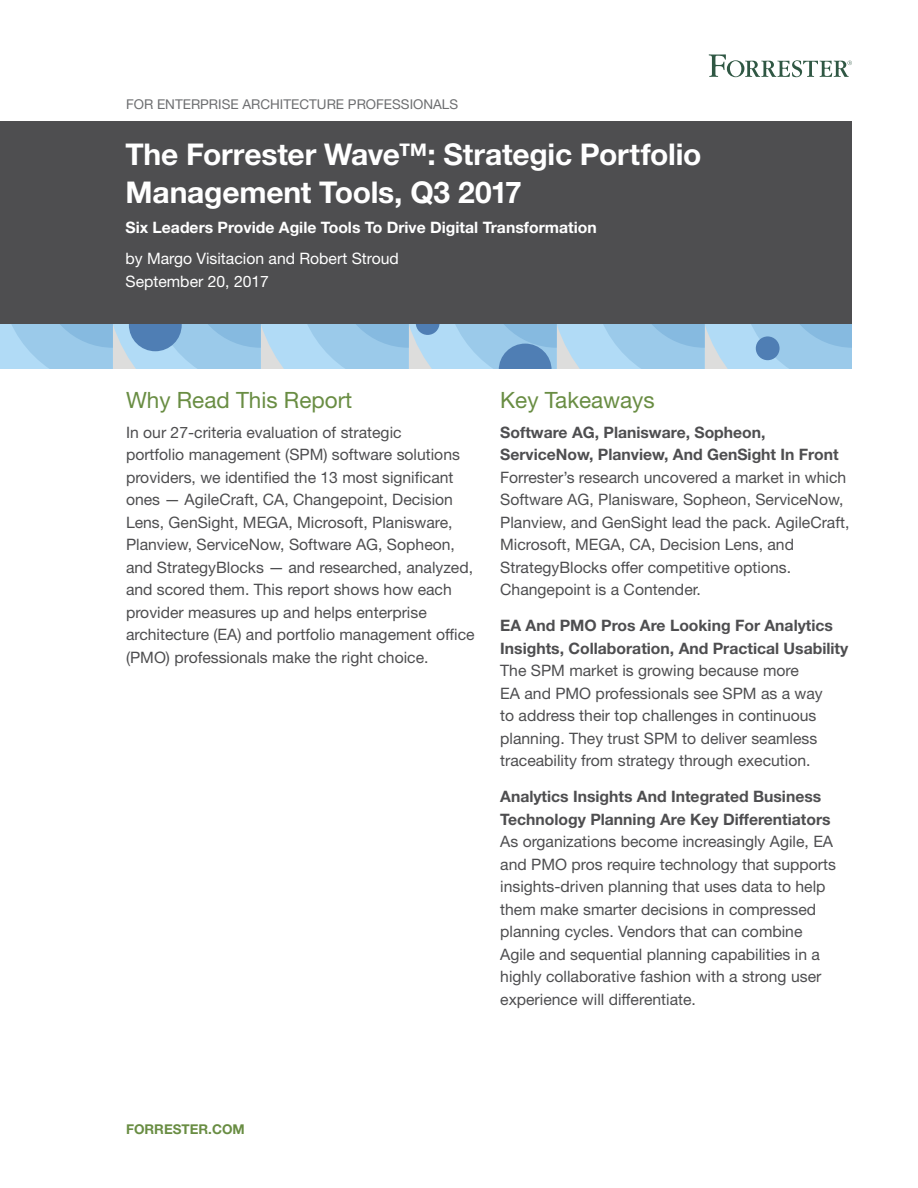
<style>
.page{position:relative;width:918px;height:1188px;background:#fff}
.page>*{position:absolute;margin:0;border:0;box-sizing:border-box;transform-origin:0 0}
.t1{font:700 30px/37.5px "Helvetica Neue LT Std";letter-spacing:-.01em;color:#fff}
.t2{font:22.5px "Helvetica Neue LT Std";color:#698d43}
.t3{font:15.75px/22.5px "Helvetica Neue LT Std";color:#4e4e50}
.t4{font:700 15.75px/22.5px "Helvetica Neue LT Std";color:#4e4e50}
.t5{font:700 15.75px "Helvetica Neue LT Std";color:#fff}
.t6{font:15.75px/22.5px "Helvetica Neue LT Std";color:#fff}
.t7{font:13.5px "Helvetica Neue LT Std";color:#6d6e70}
.t8{font:700 13.5px "Helvetica Neue LT Std";color:#698d43}
</style>
<div class="page">
<div style="left:0;top:122px;width:852px;height:202px;background:#4e4e50"></div>
<svg style="left:0;top:324px;width:852px;height:45px;background:#9dc8e7"></svg>
<svg style="left:709px;top:54px;width:143px;height:23px"></svg>
<p class="t7" style="left:126px;top:96px;width:260px">For Enterprise Architecture Profess</p>
<p class="t7" style="left:410px;top:96px;width:48px">ionals</p>
<h1 class="t1" style="left:125px;top:135px;width:578px">The Forrester Wave™: Strategic Portfolio<br>Management Tools, Q3 2017</h1>
<p class="t5" style="left:125px;top:218px;width:473px">Six Leaders Provide Agile Tools To Drive Digital Transformation</p>
<p class="t6" style="left:125px;top:247px;width:275px">by Margo Visitacion and Robert Stroud<br>September 20, 2017</p>
<h2 class="t2" style="left:126px;top:386px;width:228px">Why Read This Report</h2>
<p class="t3" style="left:126px;top:421px;width:350px">I n our 27-criteria evaluation of strategic<br>portfolio management (SPM) software solutions providers, we identified the 13 most significant ones — AgileCraft, CA, Changepoint, Decision Lens, GenSight, MEGA, Microsoft, Planisware, Planview, ServiceNow, Software AG, Sopheon, and StrategyBlocks — and researched, analyzed, and scored them. This report shows how each provider measures up and helps enterprise architecture (EA) and portfolio management office (PMO) professionals make the right choice.</p>
<h2 class="t2" style="left:500px;top:386px;width:156px">Key Takeaways</h2>
<p class="t4" style="left:500px;top:420px;width:340px">Software AG, Planisware, Sopheon,<br>ServiceNow, Planview, And GenSight In Front</p>
<p class="t3" style="left:500px;top:466px;width:351px">Forrester’s research uncovered a market in which Software AG, Planisware, Sopheon, ServiceNow, Planview, and GenSight lead the pack. AgileCraft, Microsoft, MEGA, CA, Decision Lens, and StrategyBlocks offer competitive options.<br>Changepoint is a Contender.</p>
<p class="t4" style="left:500px;top:614px;width:350px">EA And PMO Pros Are Looking For Analytics<br>Insights, Collaboration, And Practical Usability</p>
<p class="t3" style="left:500px;top:659px;width:324px">The SPM market is growing because more<br>EA and PMO professionals see SPM as a way to address their top challenges in continuous planning. They trust SPM to deliver seamless traceability from strategy through execution.</p>
<p class="t4" style="left:500px;top:785px;width:332px">Analytics Insights And Integrated Business<br>Technology Planning Are Key Differentiators</p>
<p class="t3" style="left:500px;top:830px;width:337px">As organizations become increasingly Agile, EA and PMO pros require technology that supports insights-driven planning that uses data to help them make smarter decisions in compressed planning cycles. Vendors that can combine Agile and sequential planning capabilities in a highly collaborative fashion with a strong user experience will differentiate.</p>
<p class="t8" style="left:126px;top:1121px;width:118px">forrester.com</p>
</div>
